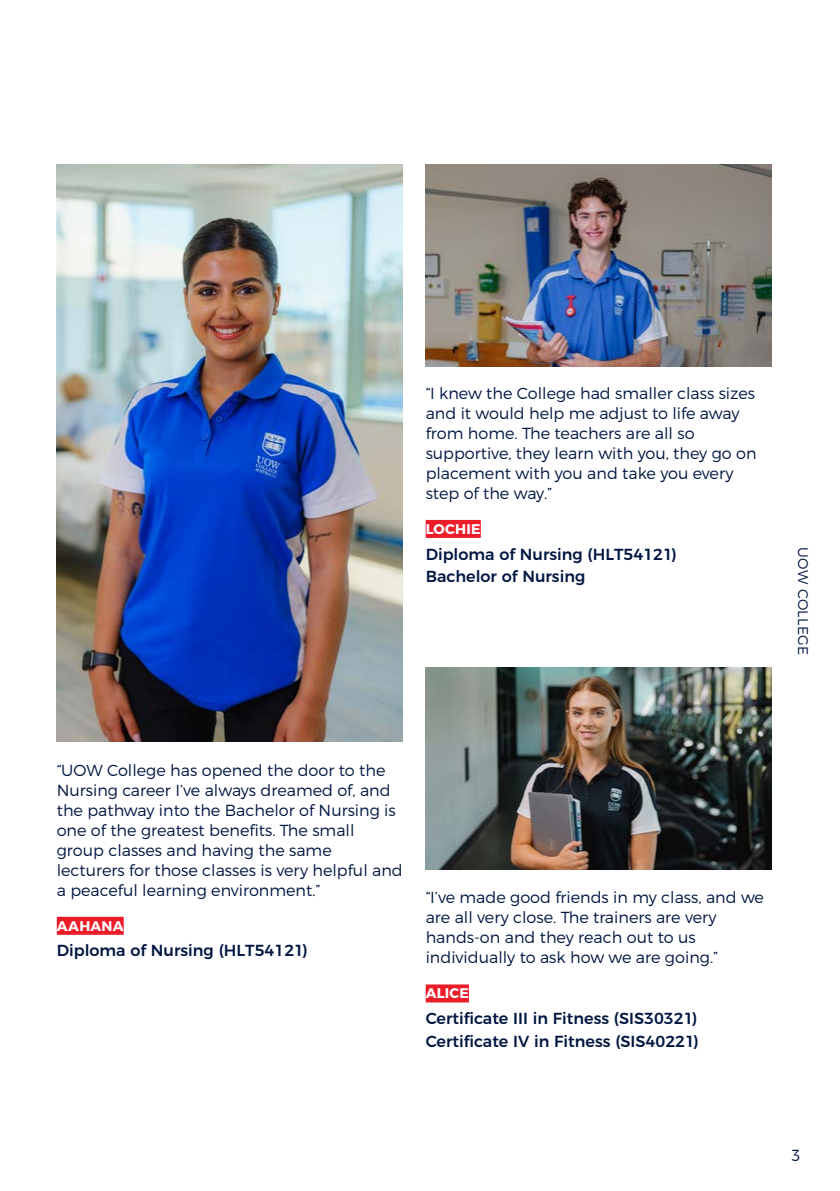
<style>
.page{position:relative;width:840px;height:1191px;background:#fff}
.page>*{position:absolute;margin:0;border:0;box-sizing:border-box;transform-origin:0 0}
.t1{font:300 16px/20px "Montserrat";color:#001641}
.t2{font:500 16px/22.8px "Montserrat";color:#001641}
.t3{font:700 14px "Montserrat";letter-spacing:.015em;color:#fff}
.t4{font:300 14px "Montserrat";letter-spacing:.03em;color:#001641}
</style>
<div class="page">
<div style="left:57px;top:916px;width:67px;height:18px;background:#ed1c29"></div>
<div style="left:425px;top:520px;width:55px;height:18px;background:#ed1c29"></div>
<div style="left:425px;top:984px;width:43px;height:18px;background:#ed1c29"></div>
<img style="left:57px;top:164px;width:346px;height:577px">
<img style="left:425px;top:164px;width:346px;height:203px">
<img style="left:425px;top:667px;width:346px;height:202px">
<p class="t1" style="left:425px;top:383px;width:332px">“I knew the College had smaller class sizes and it would help me adjust to life away from home. The teachers are all so supportive, they learn with you, they go on placement with you and take you every step of the way.”</p>
<p class="t3" style="left:425px;top:520px;width:56px">LOCHIE</p>
<p class="t2" style="left:425px;top:541px;width:251px">Diploma of Nursing (HLT54121)<br>Bachelor of Nursing</p>
<p class="t4" style="left:811px;top:547px;width:110px;rotate:90deg">UOW COLLEGE</p>
<p class="t1" style="left:57px;top:760px;width:347px">“UOW College has opened the door to the Nursing career I’ve always dreamed of, and the pathway into the Bachelor of Nursing is one of the greatest benefits. The small group classes and having the same lecturers for those classes is very helpful and a peaceful learning environment.”</p>
<p class="t3" style="left:57px;top:917px;width:68px">AAHANA</p>
<p class="t2" style="left:57px;top:938px;width:251px">Diploma of Nursing (HLT54121)</p>
<p class="t1" style="left:425px;top:887px;width:339px">“I’ve made good friends in my class, and we are all very close. The trainers are very hands-on and they reach out to us individually to ask how we are going.”</p>
<p class="t3" style="left:425px;top:984px;width:45px">ALICE</p>
<p class="t2" style="left:425px;top:1005px;width:273px">Certificate III in Fitness (SIS30321)<br>Certificate IV in Fitness (SIS40221)</p>
<p class="t1" style="left:791px;top:1145px;width:10px">3</p>
</div>
